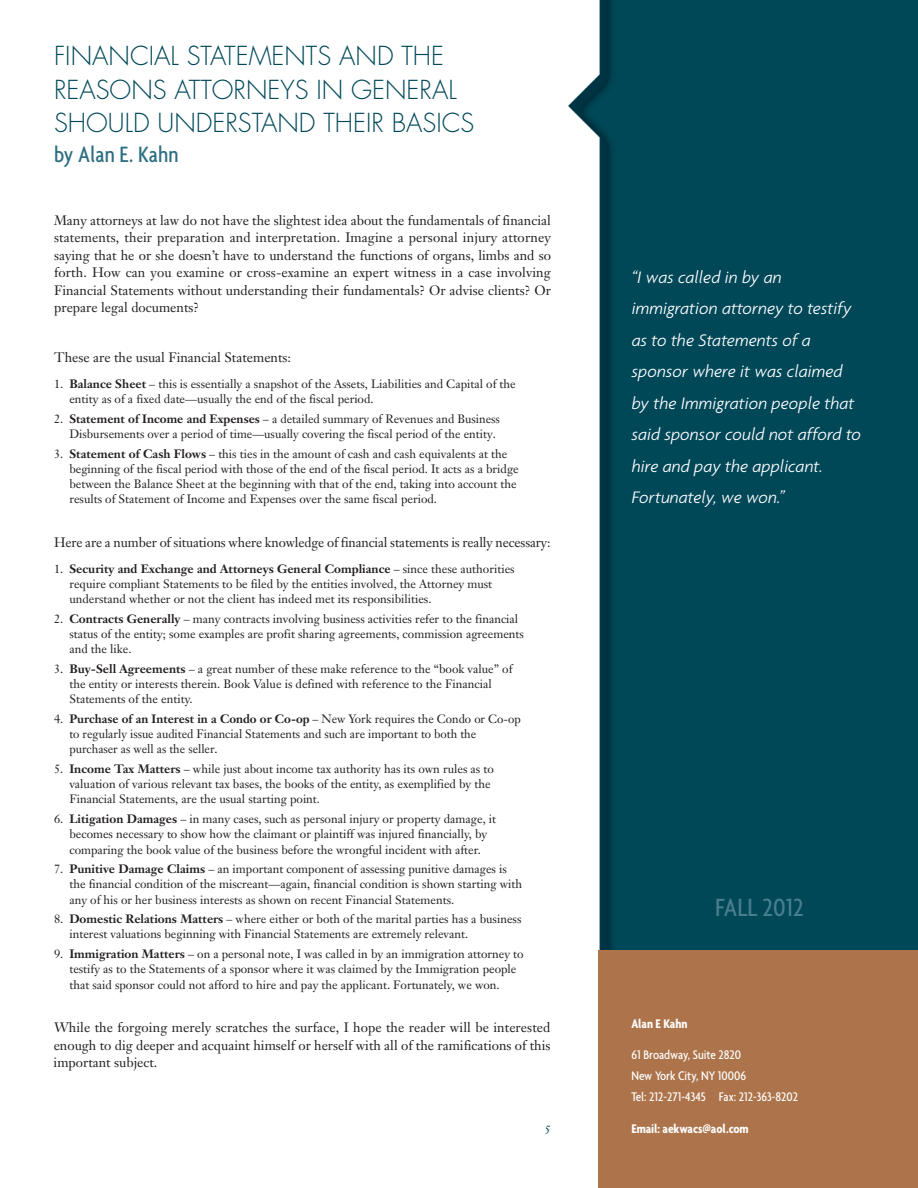
<style>
.page{position:relative;width:918px;height:1188px;background:#fff}
.page>*{position:absolute;margin:0;border:0;box-sizing:border-box;transform-origin:0 0}
.t1{font:500 condensed 27px "Agenda";color:#487e8e}
.t2{font:300 25.5px/33.5px "Futura";color:#004859}
.t3{font:500 condensed 24px "Agenda";color:#2e6f81}
.t4{font:italic 300 18px/31.5px "Agenda";color:#fff}
.t5{font:13.5px/17.5px "Janson Text";color:#231f20;text-align:justify}
.t6{font:500 condensed 13.5px/21px "Agenda";color:#fff}
.t7{font:700 condensed 13.5px "Agenda";letter-spacing:-.005em;color:#fff}
.t8{font:12px/15.3px "Janson Text";color:#231f20}
.t9{font:italic 12px "Janson Text";color:#004859}
.s1{font-weight:700}
</style>
<div class="page">
<img style="left:568px;top:0;width:350px;height:1188px">
<div style="left:599px;top:950px;width:319px;height:238px;background:#ad744b"></div>
<h2 class="t2" style="left:54px;top:41px;width:422px">FINANCIAL STATEMENTS AND THE<br>REASONS ATTORNEYS IN GENERAL<br>SHOULD UNDERSTAND THEIR BASICS</h2>
<h3 class="t3" style="left:54px;top:139px;width:126px">by Alan E. Kahn</h3>
<p class="t5" style="left:54px;top:213px;width:498px">Many attorneys at law do not have the slightest idea about the fundamentals of financial statements, their preparation and interpretation. Imagine a personal injury attorney saying that he or she doesn’t have to understand the functions of organs, limbs and so forth. How can you examine or cross-examine an expert witness in a case involving Financial Statements without understanding their fundamentals? Or advise clients? Or prepare legal documents?</p>
<p class="t5" style="left:54px;top:350px;width:238px">These are the usual Financial Statements:</p>
<p class="t8" style="left:69px;top:377px;width:448px;text-indent:-15px">1. <span class="s1">Balance Sheet</span> – this is essentially a snapshot of the Assets, Liabilities and Capital of the entity as of a fixed date—usually the end of the fiscal period.</p>
<p class="t8" style="left:69px;top:412px;width:432px;text-indent:-15px">2. <span class="s1">Statement of Income and Expenses</span> – a detailed summary of Revenues and Business<br>Disbursements over a period of time—usually covering the fiscal period of the entity.</p>
<p class="t8" style="left:69px;top:447px;width:451px;text-indent:-15px">3. <span class="s1">Statement of Cash Flows</span> – this ties in the amount of cash and cash equivalents at the beginning of the fiscal period with those of the end of the fiscal period. It acts as a bridge between the Balance Sheet at the beginning with that of the end, taking into account the results of Statement of Income and Expenses over the same fiscal period.</p>
<p class="t5" style="left:54px;top:535px;width:498px">Here are a number of situations where knowledge of financial statements is really necessary:</p>
<p class="t8" style="left:69px;top:562px;width:447px;text-indent:-15px">1. <span class="s1">Security and Exchange and Attorneys General Compliance</span> – since these authorities require compliant Statements to be filed by the entities involved, the Attorney must understand whether or not the client has indeed met its responsibilities.</p>
<p class="t8" style="left:69px;top:612px;width:456px;text-indent:-15px">2. <span class="s1">Contracts Generally</span> – many contracts involving business activities refer to the financial status of the entity; some examples are profit sharing agreements, commission agreements and the like.</p>
<p class="t8" style="left:69px;top:662px;width:445px;text-indent:-15px">3. <span class="s1">Buy-Sell Agreements</span> – a great number of these make reference to the “book value” of the entity or interests therein. Book Value is defined with reference to the Financial<br>Statements of the entity.</p>
<p class="t8" style="left:69px;top:712px;width:453px;text-indent:-15px">4. <span class="s1">Purchase of an Interest in a Condo or Co-op</span> – New York requires the Condo or Co-op to regularly issue audited Financial Statements and such are important to both the purchaser as well as the seller.</p>
<p class="t8" style="left:69px;top:762px;width:426px;text-indent:-15px">5. <span class="s1">Income Tax Matters</span> – while just about income tax authority has its own rules as to valuation of various relevant tax bases, the books of the entity, as exemplified by the<br>Financial Statements, are the usual starting point.</p>
<p class="t8" style="left:54px;top:812px;width:444px;text-align:center">6. <span class="s1">Litigation Damages</span> – in many cases, such as personal injury or property damage, it becomes necessary to show how the claimant or plaintiff was injured financially, by comparing the book value of the business before the wrongful incident with after.</p>
<p class="t8" style="left:69px;top:863px;width:454px;text-indent:-15px">7. <span class="s1">Punitive Damage Claims</span> – an important component of assessing punitive damages is the financial condition of the miscreant—again, financial condition is shown starting with any of his or her business interests as shown on recent Financial Statements.</p>
<p class="t8" style="left:69px;top:913px;width:454px;text-indent:-15px">8. <span class="s1">Domestic Relations Matters</span> – where either or both of the marital parties has a business interest valuations beginning with Financial Statements are extremely relevant.</p>
<p class="t8" style="left:69px;top:947px;width:456px;text-indent:-15px">9. <span class="s1">Immigration Matters</span> – on a personal note, I was called in by an immigration attorney to testify as to the Statements of a sponsor where it was claimed by the Immigration people that said sponsor could not afford to hire and pay the applicant. Fortunately, we won.</p>
<p class="t5" style="left:54px;top:1020px;width:498px">While the forgoing merely scratches the surface, I hope the reader will be interested enough to dig deeper and acquaint himself or herself with all of the ramifications of this important subject.</p>
<p class="t7" style="left:631px;top:1015px;width:57px">Alan E Kahn</p>
<h3 class="t4" style="left:632px;top:261px;width:231px">“I was called in by an immigration attorney to testify as to the Statements of a sponsor where it was claimed by the Immigration people that said sponsor could not afford to hire and pay the applicant.<br>Fortunately, we won.”</h3>
<h1 class="t1" style="left:715px;top:891px;width:90px">FALL 2012</h1>
<p class="t6" style="left:631px;top:1044px;width:168px">61 Broadway, Suite 2820<br>New York City, NY 10006<br>Tel: 212-271-4345 Fax: 212-363-8202</p>
<p class="t7" style="left:631px;top:1121px;width:119px">Email: aekwacs@aol.com</p>
<p class="t9" style="left:544px;top:1125px;width:8px">5</p>
</div>
